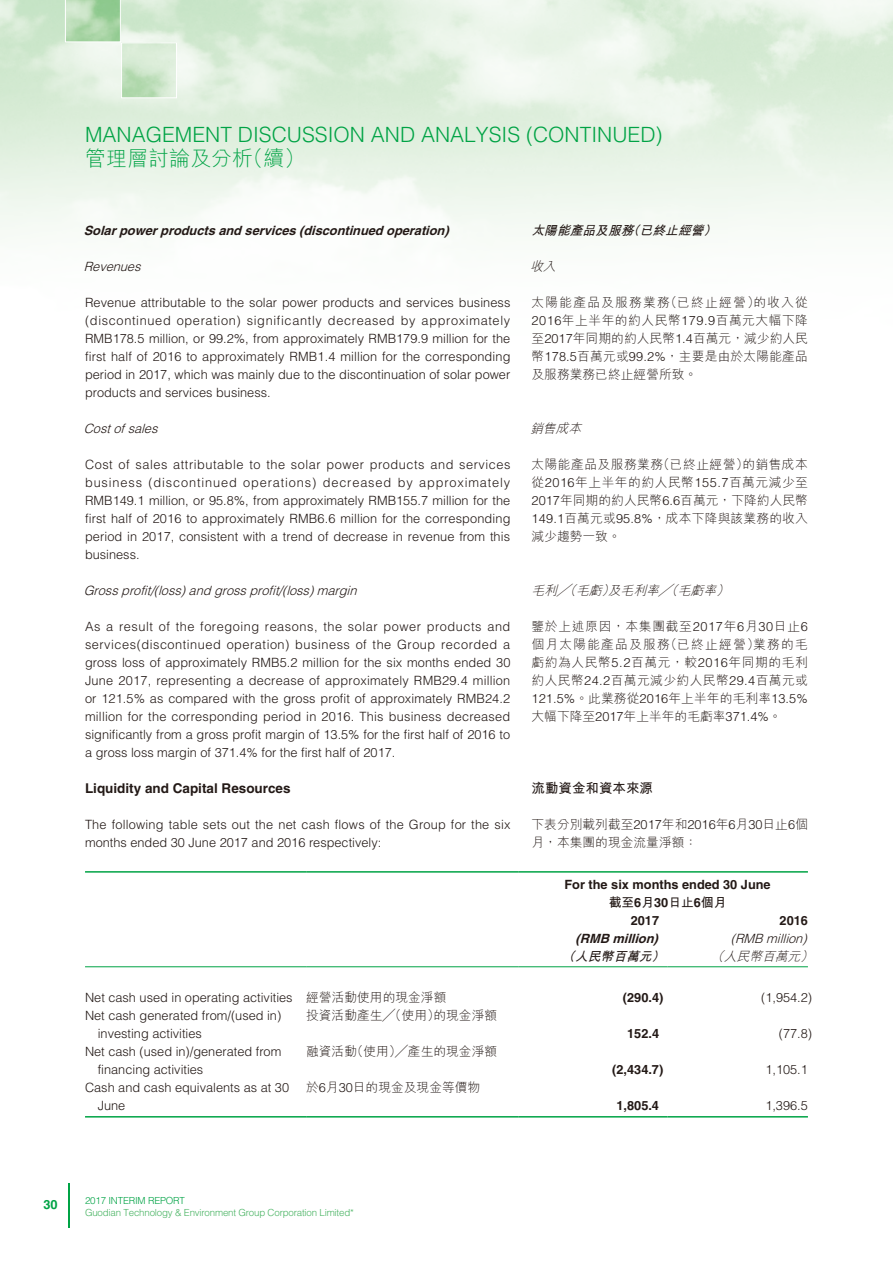
<style>
.page{position:relative;width:893px;height:1263px;background:#fff}
.page>*{position:absolute;margin:0;border:0;box-sizing:border-box;transform-origin:0 0}
.t1{font:300 21px "Helvetica LT Std";color:#00a345}
.t2{font:300 21px "M Hei HK";color:#00a345}
.t3{font:700 13.5px "Helvetica LT Std";color:#231916}
.t4{font:700 13.5px "M Hei HK";color:#231916}
.t5{font:300 12.75px/18px "Helvetica LT Std";color:#231916}
.t6{font:300 12.75px/18px "M Hei HK";letter-spacing:.005em;color:#231916;text-align:justify}
.t7{font:italic 300 12.75px "Helvetica LT Std";color:#231916}
.t8{font:italic 700 12.75px "Helvetica LT Std";color:#231916}
.t9{font:700 12.75px "Helvetica LT Std";color:#231916}
.t10{font:italic 300 12.75px "M Hei HK";color:#231916}
.t11{font:italic 700 12.75px "M Hei HK";color:#231916}
.t12{font:700 12.75px "M Hei HK";color:#231916}
.t13{font:700 12.75px "Helvetica LT Std";color:#00a345}
.t14{font:300 9.75px "Helvetica LT Std";letter-spacing:-.02em;color:#48b362}
.t15{font:300 9.75px "Helvetica LT Std";letter-spacing:-.02em;color:#00a345}
.s1{font-family:"Helvetica LT Std"}
.s2{font-family:"M Hei HK"}
</style>
<div class="page">
<img style="left:0;top:0;width:893px;height:1228px">
<img style="left:123px;top:44px;width:52px;height:52px">
<div style="left:121px;top:42px;width:56px;height:56px;border:1px solid #fff"></div>
<svg style="left:65px;top:0;width:56px;height:42px;background:#b0d8ae"></svg>
<hr style="left:68px;top:1183px;width:1px;height:44px;background:#00a345">
<hr style="left:85px;top:871px;width:221px;height:2px;background:#00a345">
<hr style="left:306px;top:871px;width:213px;height:2px;background:#00a345">
<hr style="left:519px;top:871px;width:289px;height:2px;background:#00a345">
<hr style="left:85px;top:966px;width:221px;height:1px;background:#00a345">
<hr style="left:306px;top:966px;width:213px;height:1px;background:#00a345">
<hr style="left:519px;top:966px;width:149px;height:1px;background:#00a345">
<hr style="left:668px;top:966px;width:140px;height:1px;background:#00a345">
<hr style="left:85px;top:1116px;width:221px;height:1px;background:#00a345">
<hr style="left:306px;top:1116px;width:213px;height:1px;background:#00a345">
<hr style="left:519px;top:1116px;width:149px;height:1px;background:#00a345">
<hr style="left:668px;top:1116px;width:140px;height:1px;background:#00a345">
<h1 class="t1" style="left:85px;top:121px;width:579px">MANAGEMENT DISCUSSION AND ANALYSIS (CONTINUED)</h1>
<h1 class="t2" style="left:85px;top:147px;width:222px">管理層討論及分析（續）</h1>
<p class="t8" style="left:84px;top:222px;width:370px">Solarpowerproductsand services(discontinued operation)</p>
<p class="t7" style="left:84px;top:258px;width:62px">Revenues</p>
<p class="t5" style="left:85px;top:293px;width:427px;text-align:justify">Revenue attributable to the solar power products and services business (discontinued operation) significantly decreased by approximately RMB178.5 million, or 99.2%, from approximately RMB179.9 million for the first half of 2016 to approximately RMB1.4 million for the corresponding period in 2017, which was mainly due to the discontinuation of solar power products and services business.</p>
<p class="t7" style="left:84px;top:420px;width:79px">Costofsales</p>
<p class="t5" style="left:85px;top:455px;width:427px;text-align:justify">Cost of sales attributable to the solar power products and services business (discontinued operations) decreased by approximately RMB149.1 million, or 95.8%, from approximately RMB155.7 million for the first half of 2016 to approximately RMB6.6 million for the corresponding period in 2017, consistent with a trend of decrease in revenue from this business.</p>
<p class="t7" style="left:84px;top:582px;width:278px">Grossprofit/(loss)andgrossprofit/(loss)margin</p>
<p class="t5" style="left:85px;top:617px;width:427px;text-align:justify">As a result of the foregoing reasons, the solar power products and services(discontinued operation) business of the Group recorded a gross loss of approximately RMB5.2 million for the six months ended 30<br>June 2017, representing a decrease of approximately RMB29.4 million or 121.5% as compared with the gross profit of approximately RMB24.2 million for the corresponding period in 2016. This business decreased significantly from a gross profit margin of 13.5% for the first half of 2016 to a gross loss margin of 371.4% for the first half of 2017.</p>
<p class="t3" style="left:85px;top:780px;width:207px">Liquidity and Capital Resources</p>
<p class="t5" style="left:85px;top:815px;width:427px">The following table sets out the net cash flows of the Group for the six months ended 30 June 2017 and 2016 respectively:</p>
<p class="t11" style="left:531px;top:221px;width:191px">太陽能產品及服務（已終止經營）</p>
<p class="t10" style="left:530px;top:259px;width:30px">收入</p>
<p class="t6" style="left:531px;top:293px;width:278px">太陽能產品及服務業務（已終止經營）的收入從<span class="s1">2016</span>年上半年的約人民幣<span class="s1">179.9</span>百萬元大幅下降至<span class="s1">2017</span>年同期的約人民幣<span class="s1">1.4</span>百萬元，減少約人民幣<span class="s1">178.5</span>百萬元或<span class="s1">99.2%</span>，主要是由於太陽能產品及服務業務已終止經營所致。</p>
<p class="t10" style="left:530px;top:421px;width:56px">銷售成本</p>
<p class="t6" style="left:531px;top:455px;width:278px">太陽能產品及服務業務（已終止經營）的銷售成本從<span class="s1">2016</span>年上半年的約人民幣<span class="s1">155.7</span>百萬元減少至<span class="s1">2017</span>年同期的約人民幣<span class="s1">6.6</span>百萬元，下降約人民幣<span class="s1">149.1</span>百萬元或<span class="s1">95.8%</span>，成本下降與該業務的收入減少趨勢一致。</p>
<p class="t10" style="left:531px;top:583px;width:202px">毛利╱（毛虧）及毛利率╱（毛虧率）</p>
<p class="t6" style="left:531px;top:617px;width:278px">鑒於上述原因，本集團截至<span class="s1">2017</span>年<span class="s1">6</span>月<span class="s1">30</span>日止<span class="s1">6</span>個月太陽能產品及服務（已終止經營）業務的毛虧約為人民幣<span class="s1">5.2</span>百萬元，較<span class="s1">2016</span>年同期的毛利約人民幣<span class="s1">24.2</span>百萬元減少約人民幣<span class="s1">29.4</span>百萬元或</p>
<p class="t5" style="left:531px;top:689px;width:278px">121.5%<span class="s2">。此業務從</span>2016<span class="s2">年上半年的毛利率</span>13.5%</p>
<p class="t6" style="left:531px;top:707px;width:252px">大幅下降至<span class="s1">2017</span>年上半年的毛虧率<span class="s1">371.4%</span>。</p>
<p class="t4" style="left:531px;top:778px;width:123px">流動資金和資本來源</p>
<p class="t6" style="left:531px;top:815px;width:278px">下表分別載列截至<span class="s1">2017</span>年和<span class="s1">2016</span>年<span class="s1">6</span>月<span class="s1">30</span>日止<span class="s1">6</span>個月，本集團的現金流量淨額：</p>
<p class="t9" style="left:564px;top:877px;width:208px">For the six months ended 30 June</p>
<p class="t12" style="left:609px;top:893px;width:119px">截至<span class="s1">6</span>月<span class="s1">30</span>日止<span class="s1">6</span>個月</p>
<p class="t9" style="left:631px;top:913px;width:30px">2017</p>
<p class="t9" style="left:780px;top:913px;width:30px">2016</p>
<p class="t8" style="left:576px;top:931px;width:88px">(RMB million)</p>
<p class="t7" style="left:731px;top:930px;width:81px">(RMB million)</p>
<p class="t11" style="left:562px;top:947px;width:108px">（人民幣百萬元）</p>
<p class="t10" style="left:711px;top:950px;width:107px">（人民幣百萬元）</p>
<p class="t5" style="left:85px;top:988px;width:363px">Net cash used in operating activities <span class="s2">經營活動使用的現金淨額</span></p>
<p class="t9" style="left:623px;top:989px;width:42px">(290.4)</p>
<p class="t5" style="left:761px;top:988px;width:53px">(1,954.2)</p>
<p class="t5" style="left:98px;top:1006px;width:185px;text-indent:-13px">Net cash generated from/(used in) investing activities</p>
<p class="t6" style="left:306px;top:1006px;width:193px">投資活動產生╱（使用）的現金淨額</p>
<p class="t9" style="left:627px;top:1025px;width:33px">152.4</p>
<p class="t5" style="left:779px;top:1024px;width:35px">(77.8)</p>
<p class="t5" style="left:98px;top:1042px;width:185px;text-indent:-13px">Net cash (used in)/generated from financing activities</p>
<p class="t6" style="left:306px;top:1042px;width:193px">融資活動（使用）╱產生的現金淨額</p>
<p class="t5" style="left:98px;top:1078px;width:193px;text-indent:-13px">Cash and cash equivalents as at 30<br>June</p>
<p class="t6" style="left:306px;top:1078px;width:176px">於<span class="s1">6</span>月<span class="s1">30</span>日的現金及現金等價物</p>
<p class="t9" style="left:612px;top:1061px;width:53px">(2,434.7)</p>
<p class="t5" style="left:765px;top:1060px;width:44px">1,105.1</p>
<p class="t9" style="left:616px;top:1097px;width:44px">1,805.4</p>
<p class="t5" style="left:765px;top:1096px;width:44px">1,396.5</p>
<p class="t13" style="left:43px;top:1197px;width:16px">30</p>
<p class="t15" style="left:85px;top:1194px;width:101px">2017 INTERIM REPORT</p>
<p class="t14" style="left:85px;top:1206px;width:270px">Guodian Technology &amp; Environment Group Corporation Limited*</p>
</div>
